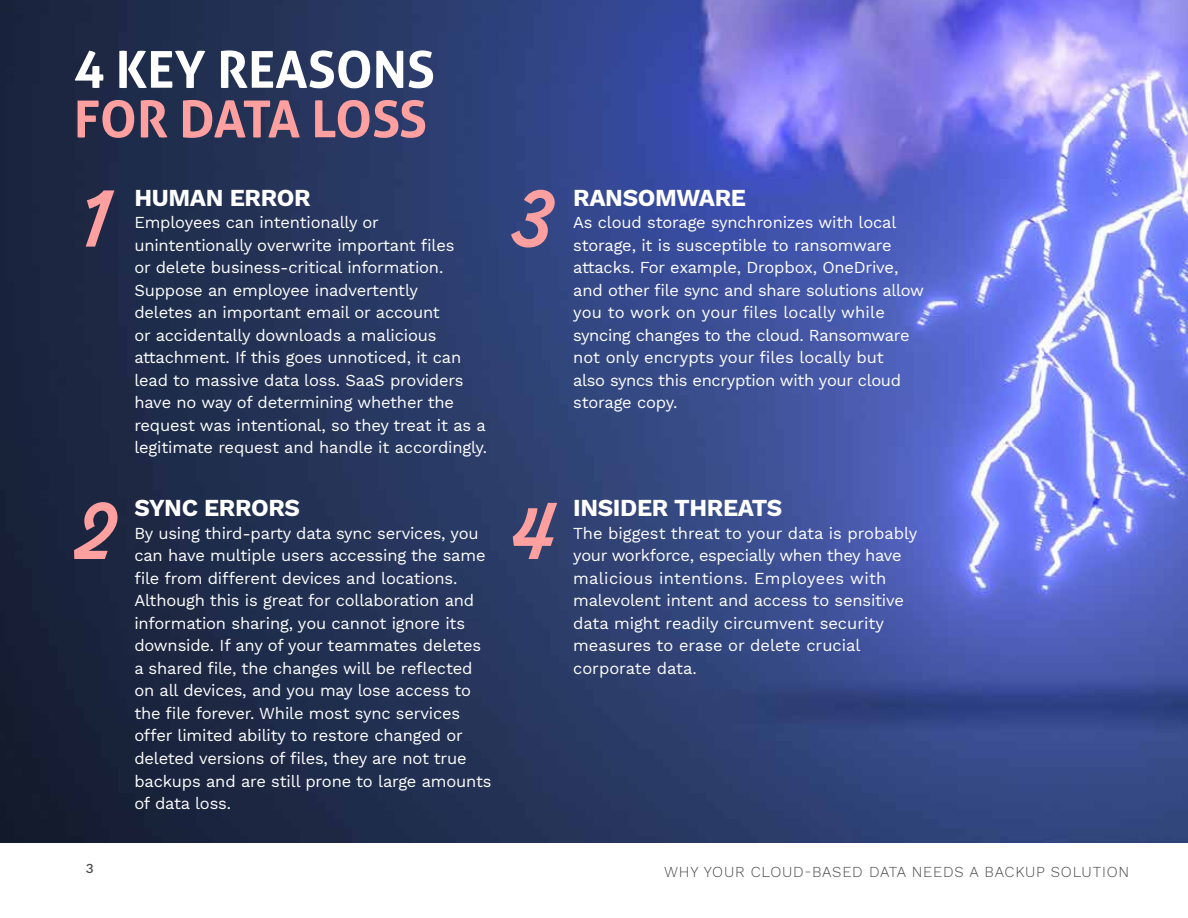
<style>
.page{position:relative;width:1188px;height:918px;background:#fff}
.page>*{position:absolute;margin:0;border:0;box-sizing:border-box;transform-origin:0 0}
.t1{font:800 72px "Alkaline";color:#fea0a0}
.t2{font:700 51px "Aller";color:#fff}
.t3{font:700 51px "Aller";letter-spacing:-.025em;color:#fea0a0}
.t4{font:700 24px "Work Sans";letter-spacing:-.015em;color:#fff}
.t5{font:16.5px/22.5px "Work Sans";letter-spacing:-.01em;color:#fff}
.t6{font:300 15px "Work Sans";letter-spacing:.05em;color:#494949}
.t7{font:500 13.5px "Work Sans";color:#494949}
</style>
<div class="page">
<img style="left:0;top:0;width:1188px;height:842px">
<h2 class="t2" style="left:74px;top:37px;width:362px">4 KEY REASONS</h2>
<h2 class="t3" style="left:74px;top:87px;width:355px">FOR DATA LOSS</h2>
<h3 class="t4" style="left:134px;top:179px;width:178px">HUMAN ERROR</h3>
<p class="t5" style="left:134px;top:210px;width:354px">Employees can intentionally or unintentionally overwrite important files<br>or delete business-critical information.<br>Suppose an employee inadvertently<br>deletes an important email or account<br>or accidentally downloads a malicious attachment. If this goes unnoticed, it can lead to massive data loss. SaaS providers have no way of determining whether the request was intentional, so they treat it as a legitimate request and handle it accordingly.</p>
<h1 class="t1" style="left:80px;top:172px;width:31px">1</h1>
<h1 class="t1" style="left:514px;top:172px;width:41px">3</h1>
<h3 class="t4" style="left:573px;top:179px;width:174px">RANSOMWARE</h3>
<p class="t5" style="left:573px;top:210px;width:352px">As cloud storage synchronizes with local storage, it is susceptible to ransomware attacks. For example, Dropbox, OneDrive, and other file sync and share solutions allow you to work on your files locally while syncing changes to the cloud. Ransomware not only encrypts your files locally but<br>also syncs this encryption with your cloud storage copy.</p>
<h3 class="t4" style="left:134px;top:490px;width:167px">SYNC ERRORS</h3>
<p class="t5" style="left:134px;top:521px;width:359px">By using third-party data sync services, you can have multiple users accessing the same file from different devices and locations.<br>Although this is great for collaboration and information sharing, you cannot ignore its downside. If any of your teammates deletes a shared file, the changes will be reflected on all devices, and you may lose access to the file forever. While most sync services offer limited ability to restore changed or deleted versions of files, they are not true backups and are still prone to large amounts of data loss.</p>
<h1 class="t1" style="left:75px;top:484px;width:40px">2</h1>
<h1 class="t1" style="left:511px;top:484px;width:45px">4</h1>
<h3 class="t4" style="left:573px;top:490px;width:211px">INSIDER THREATS</h3>
<p class="t5" style="left:573px;top:521px;width:346px">The biggest threat to your data is probably your workforce, especially when they have malicious intentions. Employees with malevolent intent and access to sensitive data might readily circumvent security measures to erase or delete crucial corporate data.</p>
<p class="t7" style="left:86px;top:858px;width:9px">3</p>
<p class="t6" style="left:664px;top:861px;width:466px">WHY YOUR CLOUD-BASED DATA NEEDS A BACKUP SOLUTION</p>
</div>
